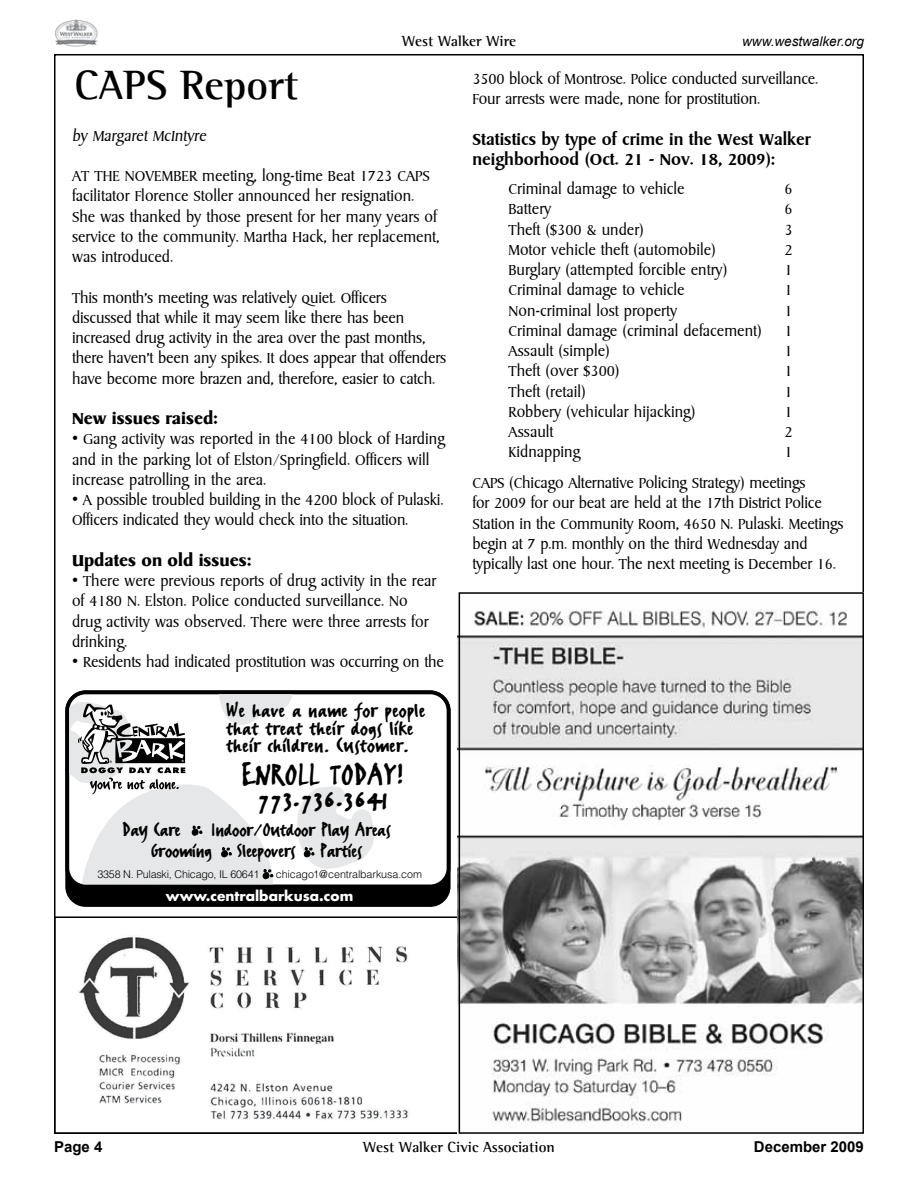
<style>
.page{position:relative;width:918px;height:1188px;background:#fff}
.page>*{position:absolute;margin:0;border:0;box-sizing:border-box;transform-origin:0 0}
.t1{font:700 42px "Agfa Rotis Semi Serif";color:#000}
.t2{font:34.95px "Erikrighthand";color:#000}
.t3{font:23.7px/17.5px "Erikrighthand";letter-spacing:.02em;color:#000}
.t4{font:22.2px/21.3px "Erikrighthand";color:#000}
.t5{font:500 18.75px/20.2px "Sydney";color:#000}
.t6{font:700 18.75px "Sydney";color:#000}
.t7{font:300 17.25px/20.2px "Sydney";color:#000}
.t8{font:700 15px "Agfa Rotis Semi Serif";color:#000}
.t9{font:700 15px "Arial";color:#000}
.t10{font:700 13.8px "Futura Std";color:#fff}
.t11{font:italic 13.5px "Arial";color:#000}
.t12{font:300 10.8px "Helvetica";letter-spacing:-.02em;color:#000}
.s1{font-family:"Arial";font-weight:400}
</style>
<div class="page">
<img style="left:54px;top:19px;width:44px;height:27px">
<img style="left:79px;top:936px;width:330px;height:184px">
<div style="left:54px;top:916px;width:405px;height:218px;border:2px solid #000"></div>
<img style="left:458px;top:592px;width:403px;height:542px">
<div style="left:459px;top:592px;width:405px;height:542px;border:2px solid #000"></div>
<div style="left:67px;top:692px;width:382px;height:213px;background:#000;border-radius:18px"></div>
<div style="left:65px;top:690px;width:386px;height:217px;border:4px solid #000;border-radius:18px"></div>
<div style="left:67px;top:692px;width:382px;height:194px;background:#fff;border-radius:18px"></div>
<div style="left:65px;top:690px;width:386px;height:198px;border:4px solid #000;border-radius:18px"></div>
<svg style="left:69px;top:694px;width:307px;height:190px"></svg>
<p class="t8" style="left:402px;top:32px;width:115px">West Walker Wire</p>
<p class="t11" style="left:742px;top:32px;width:123px">www.westwalker.org</p>
<h1 class="t1" style="left:74px;top:60px;width:226px">CAPS Report</h1>
<p class="t7" style="left:72px;top:126px;width:138px">by Margaret McIntyre</p>
<p class="t7" style="left:72px;top:166px;width:369px">At the November meeting, long-time Beat 1723 CAPS facilitator Florence Stoller announced her resignation.<br>She was thanked by those present for her many years of service to the community. Martha Hack, her replacement, was introduced.</p>
<p class="t7" style="left:72px;top:288px;width:376px">This month’s meeting was relatively quiet. Officers discussed that while it may seem like there has been increased drug activity in the area over the past months, there haven’t been any spikes. It does appear that offenders have become more brazen and, therefore, easier to catch.</p>
<p class="t6" style="left:72px;top:408px;width:148px">New issues raised:</p>
<p class="t7" style="left:72px;top:430px;width:375px"><span class="s1">•</span> Gang activity was reported in the 4100 block of Harding and in the parking lot of Elston/Springfield. Officers will increase patrolling in the area.</p>
<p class="t7" style="left:72px;top:490px;width:373px"><span class="s1">•</span> A possible troubled building in the 4200 block of Pulaski.<br>Officers indicated they would check into the situation.</p>
<p class="t6" style="left:72px;top:550px;width:181px">Updates on old issues:</p>
<p class="t7" style="left:72px;top:571px;width:366px"><span class="s1">•</span> There were previous reports of drug activity in the rear of 4180 N. Elston. Police conducted surveillance. No drug activity was observed. There were three arrests for drinking.</p>
<p class="t7" style="left:72px;top:652px;width:373px"><span class="s1">•</span> Residents had indicated prostitution was occurring on the</p>
<h3 class="t3" style="left:227px;top:702px;width:200px">We have a name for people that treat their dogs like their children. Customer.</h3>
<h2 class="t2" style="left:242px;top:754px;width:164px">ENROLL TODAY!</h2>
<h2 class="t2" style="left:257px;top:775px;width:132px">773.736.3641</h2>
<p class="t4" style="left:151px;top:819px;width:241px;text-indent:60px">Indoor/Outdoor Play Areas<br>Grooming Sleepovers Parties</p>
<p class="t4" style="left:122px;top:819px;width:59px">Day Care</p>
<p class="t12" style="left:97px;top:868px;width:164px">3358 N. Pulaski, Chicago, IL 60641</p>
<p class="t12" style="left:276px;top:868px;width:148px">chicago1@centralbarkusa.com</p>
<p class="t10" style="left:166px;top:886px;width:189px">www.centralbarkusa.com</p>
<p class="t7" style="left:472px;top:69px;width:347px">3500 block of Montrose. Police conducted surveillance.<br>Four arrests were made, none for prostitution.</p>
<p class="t5" style="left:472px;top:129px;width:340px">Statistics by type of crime in the West Walker neighborhood (Oct. 21 - Nov. 18, 2009):</p>
<p class="t7" style="left:508px;top:179px;width:178px">Criminal damage to vehicle</p>
<p class="t7" style="left:784px;top:179px;width:10px">6</p>
<p class="t7" style="left:508px;top:200px;width:45px">Battery</p>
<p class="t7" style="left:784px;top:200px;width:10px">6</p>
<p class="t7" style="left:508px;top:220px;width:137px">Theft ($300 &amp; under)</p>
<p class="t7" style="left:784px;top:220px;width:10px">3</p>
<p class="t7" style="left:508px;top:240px;width:209px">Motor vehicle theft (automobile)</p>
<p class="t7" style="left:784px;top:240px;width:10px">2</p>
<p class="t7" style="left:508px;top:260px;width:220px">Burglary (attempted forcible entry)</p>
<p class="t7" style="left:784px;top:260px;width:10px">1</p>
<p class="t7" style="left:508px;top:281px;width:178px">Criminal damage to vehicle</p>
<p class="t7" style="left:784px;top:281px;width:10px">1</p>
<p class="t7" style="left:508px;top:301px;width:171px">Non-criminal lost property</p>
<p class="t7" style="left:784px;top:301px;width:10px">1</p>
<p class="t7" style="left:508px;top:321px;width:255px">Criminal damage (criminal defacement)</p>
<p class="t7" style="left:784px;top:321px;width:10px">1</p>
<p class="t7" style="left:508px;top:341px;width:103px">Assault (simple)</p>
<p class="t7" style="left:784px;top:341px;width:10px">1</p>
<p class="t7" style="left:508px;top:362px;width:113px">Theft (over $300)</p>
<p class="t7" style="left:784px;top:362px;width:10px">1</p>
<p class="t7" style="left:508px;top:382px;width:79px">Theft (retail)</p>
<p class="t7" style="left:784px;top:382px;width:10px">1</p>
<p class="t7" style="left:508px;top:402px;width:188px">Robbery (vehicular hijacking)</p>
<p class="t7" style="left:784px;top:402px;width:10px">1</p>
<p class="t7" style="left:508px;top:422px;width:47px">Assault</p>
<p class="t7" style="left:784px;top:422px;width:10px">2</p>
<p class="t7" style="left:508px;top:443px;width:74px">Kidnapping</p>
<p class="t7" style="left:472px;top:437px;width:335px;line-height:30.8px;text-indent:312px">1<br>CAPS (Chicago Alternative Policing Strategy) meetings</p>
<p class="t7" style="left:472px;top:494px;width:373px">for 2009 for our beat are held at the 17th District Police Station in the Community Room, 4650 N. Pulaski. Meetings begin at 7 p.m. monthly on the third Wednesday and typically last one hour. The next meeting is December 16.</p>
<p class="t9" style="left:54px;top:1137px;width:50px">Page 4</p>
<p class="t8" style="left:363px;top:1138px;width:193px">West Walker Civic Association</p>
<p class="t9" style="left:754px;top:1137px;width:112px">December 2009</p>
</div>
